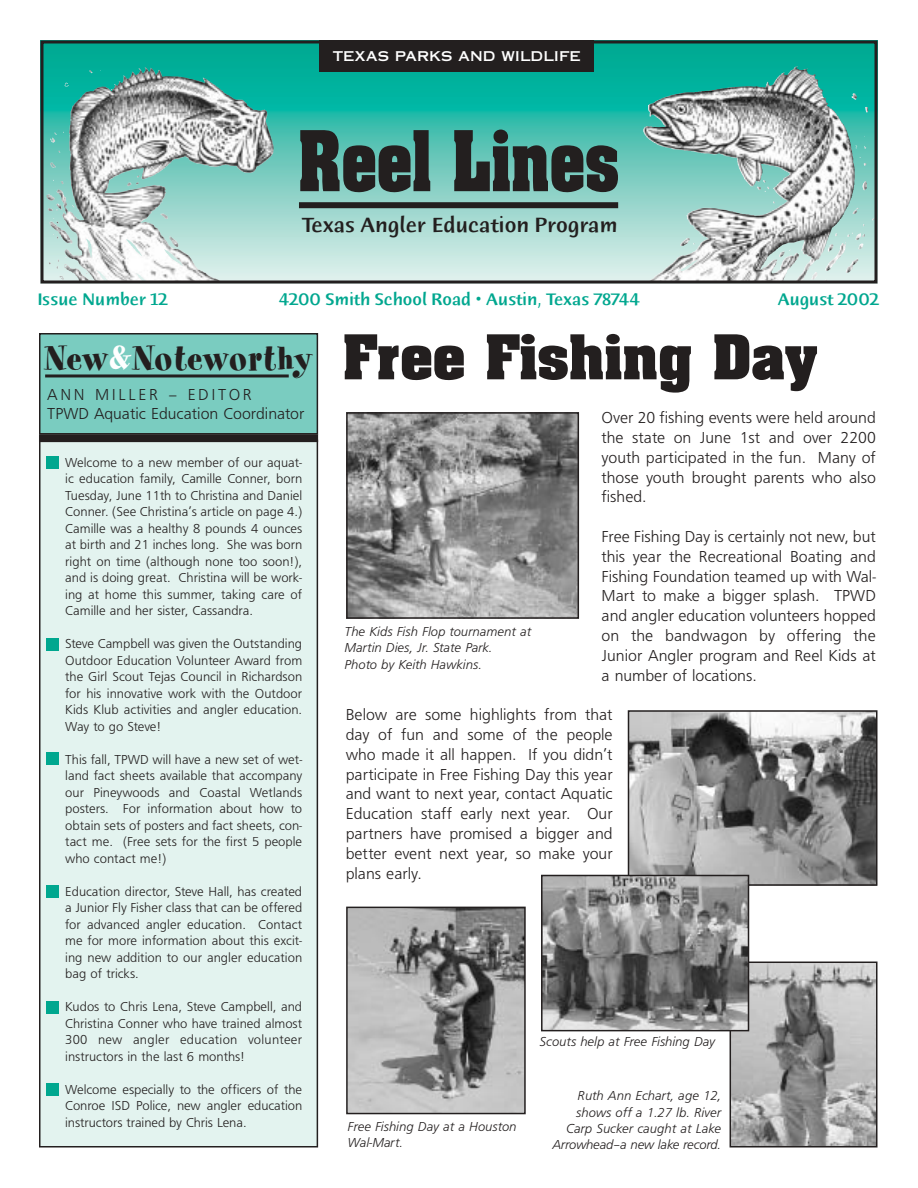
<style>
.page{position:relative;width:918px;height:1188px;background:#fff}
.page>*{position:absolute;margin:0;border:0;box-sizing:border-box;transform-origin:0 0}
.t1{font:700 71.25px "Aachen";color:#231f1f;scale:.8 1}
.t2{font:700 52.5px "Aachen";color:#231f1f}
.t3{font:39px "Spumoni LP";letter-spacing:.045em;color:#231f1f}
.t4{font:500 22.2px "Humana Sans ITC";color:#231f1f}
.t5{font:500 18px "Humana Sans ITC";color:#00a78f}
.t6{font:16.5px/19.8px "Frugal Sans Light DTC";color:#231f1f;text-align:justify}
.t7{font:13.5px/16.5px "Frugal Sans Light DTC";color:#231f1f;text-align:justify}
.t8{font:13.5px/16.2px "Frugal Sans Light Italic DTC";color:#231f1f}
.t9{font:13.5px "Copperplate Thirty One AB";color:#fff}
.s1{color:#fff}
</style>
<div class="page">
<hr style="left:40px;top:44px;width:838px;height:4px;background:#00a992">
<hr style="left:40px;top:48px;width:838px;height:4px;background:#00aa93">
<hr style="left:40px;top:51px;width:838px;height:4px;background:#00aa94">
<hr style="left:40px;top:55px;width:838px;height:3px;background:#00ac94">
<hr style="left:40px;top:58px;width:838px;height:4px;background:#00ad95">
<hr style="left:40px;top:62px;width:838px;height:4px;background:#00ad97">
<hr style="left:40px;top:66px;width:838px;height:4px;background:#00ad98">
<hr style="left:40px;top:84px;width:838px;height:4px;background:#00b39f">
<hr style="left:40px;top:101px;width:838px;height:4px;background:#00b6a4">
<hr style="left:40px;top:117px;width:838px;height:4px;background:#2dbbaa">
<hr style="left:40px;top:133px;width:838px;height:4px;background:#4ac0b1">
<hr style="left:40px;top:150px;width:838px;height:4px;background:#62c5b6">
<hr style="left:40px;top:166px;width:838px;height:4px;background:#73cabe">
<hr style="left:40px;top:183px;width:838px;height:4px;background:#85cfc4">
<svg style="left:44px;top:199px;width:830px;height:2px"></svg>
<hr style="left:40px;top:215px;width:838px;height:4px;background:#a4dad2">
<svg style="left:44px;top:232px;width:830px;height:2px"></svg>
<hr style="left:40px;top:248px;width:838px;height:4px;background:#c4e6e0">
<hr style="left:40px;top:264px;width:838px;height:4px;background:#d3ece7">
<div style="left:40px;top:440px;width:277px;height:707px;background:#e3f3ef"></div>
<div style="left:39px;top:440px;width:279px;height:708px;border:2px solid #231f1f"></div>
<div style="left:40px;top:334px;width:277px;height:100px;background:#7accc0"></div>
<div style="left:39px;top:333px;width:279px;height:102px;border:2px solid #231f1f"></div>
<div style="left:40px;top:435px;width:277px;height:6px;background:#231f1f"></div>
<div style="left:39px;top:434px;width:279px;height:8px;border:2px solid #231f1f"></div>
<hr style="left:45px;top:374px;width:244px;height:3px;background:#231f1f">
<img style="left:733px;top:965px;width:142px;height:180px">
<div style="left:730px;top:962px;width:148px;height:186px;border:2px solid #231f1f"></div>
<img style="left:349px;top:415px;width:227px;height:201px">
<div style="left:346px;top:412px;width:233px;height:207px;border:2px solid #231f1f"></div>
<img style="left:349px;top:910px;width:174px;height:201px">
<div style="left:346px;top:907px;width:180px;height:207px;border:2px solid #231f1f"></div>
<div style="left:46px;top:457px;width:13px;height:12px;background:#00a78f"></div>
<div style="left:46px;top:638px;width:13px;height:12px;background:#00a78f"></div>
<div style="left:46px;top:752px;width:13px;height:13px;background:#00a78f"></div>
<div style="left:46px;top:885px;width:13px;height:12px;background:#00a78f"></div>
<div style="left:46px;top:1001px;width:13px;height:12px;background:#00a78f"></div>
<div style="left:46px;top:1084px;width:13px;height:12px;background:#00a78f"></div>
<img style="left:631px;top:713px;width:244px;height:170px">
<div style="left:628px;top:710px;width:250px;height:176px;border:2px solid #231f1f"></div>
<img style="left:544px;top:878px;width:202px;height:150px">
<div style="left:541px;top:875px;width:208px;height:156px;border:2px solid #231f1f"></div>
<div style="left:320px;top:40px;width:274px;height:32px;background:#231f1f"></div>
<img style="left:65px;top:67px;width:790px;height:213px">
<div style="left:40px;top:40px;width:838px;height:244px;border:3px solid #231f1f"></div>
<p class="t9" style="left:333px;top:49px;width:250px">TEXAS PARKS AND WILDLIFE</p>
<h1 class="t1" style="left:298px;top:130px;width:403px">Reel Lines</h1>
<h3 class="t4" style="left:302px;top:215px;width:317px">Texas Angler Education Program</h3>
<h3 class="t5" style="left:38px;top:292px;width:132px">Issue Number 12</h3>
<h3 class="t5" style="left:279px;top:292px;width:363px">4200 Smith School Road • Austin, Texas 78744</h3>
<h3 class="t5" style="left:778px;top:292px;width:103px">August 2002</h3>
<h3 class="t3" style="left:45px;top:332px;width:269px">New<span class="s1">&amp;</span>Noteworthy</h3>
<p class="t6" style="left:47px;top:386px;width:259px">ANN MILLER – EDITOR<br>TPWD Aquatic Education Coordinator</p>
<p class="t7" style="left:65px;top:455px;width:239px">Welcome to a new member of our aquat&shy;ic education family, Camille Conner, born Tuesday, June 11th to Christina and Daniel Conner. (See Christina’s article on page 4.)<br>Camille was a healthy 8 pounds 4 ounces at birth and 21 inches long. She was born right on time (although none too soon!), and is doing great. Christina will be work&shy;ing at home this summer, taking care of Camille and her sister, Cassandra.</p>
<p class="t7" style="left:65px;top:637px;width:239px">Steve Campbell was given the Outstanding Outdoor Education Volunteer Award from the Girl Scout Tejas Council in Richardson for his innovative work with the Outdoor Kids Klub activities and angler education.<br>Way to go Steve!</p>
<p class="t7" style="left:65px;top:752px;width:239px">This fall, TPWD will have a new set of wet&shy;land fact sheets available that accompany our Pineywoods and Coastal Wetlands posters. For information about how to obtain sets of posters and fact sheets, con&shy;tact me. (Free sets for the first 5 people who contact me!)</p>
<p class="t7" style="left:65px;top:884px;width:239px">Education director, Steve Hall, has created a Junior Fly Fisher class that can be offered for advanced angler education. Contact me for more information about this excit&shy;ing new addition to our angler education bag of tricks.</p>
<p class="t7" style="left:65px;top:1000px;width:239px">Kudos to Chris Lena, Steve Campbell, and Christina Conner who have trained almost 300 new angler education volunteer instructors in the last 6 months!</p>
<p class="t7" style="left:65px;top:1082px;width:239px">Welcome especially to the officers of the Conroe ISD Police, new angler education instructors trained by Chris Lena.</p>
<h2 class="t2" style="left:343px;top:334px;width:476px">Free Fishing Day</h2>
<p class="t6" style="left:602px;top:409px;width:276px">Over 20 fishing events were held around the state on June 1st and over 2200 youth participated in the fun. Many of those youth brought parents who also fished.</p>
<p class="t6" style="left:602px;top:528px;width:276px">Free Fishing Day is certainly not new, but this year the Recreational Boating and Fishing Foundation teamed up with Wal-Mart to make a bigger splash. TPWD and angler education volunteers hopped on the bandwagon by offering the Junior Angler program and Reel Kids at a number of locations.</p>
<p class="t6" style="left:346px;top:706px;width:269px">Below are some highlights from that day of fun and some of the people who made it all happen. If you didn’t participate in Free Fishing Day this year and want to next year, contact Aquatic Education staff early next year. Our partners have promised a bigger and better event next year, so make your plans early.</p>
<p class="t8" style="left:345px;top:625px;width:188px">The Kids Fish Flop tournament at<br>Martin Dies, Jr. State Park.<br>Photo by Keith Hawkins.</p>
<p class="t8" style="left:348px;top:1119px;width:170px">Free Fishing Day at a Houston<br>Wal-Mart.</p>
<p class="t8" style="left:540px;top:1035px;width:177px">Scouts help at Free Fishing Day</p>
<p class="t8" style="left:552px;top:1089px;width:170px;text-align:right">Ruth Ann Echart, age 12, shows off a 1.27 lb. River<br>Carp Sucker caught at Lake<br>Arrowhead–a new lake record.</p>
</div>
